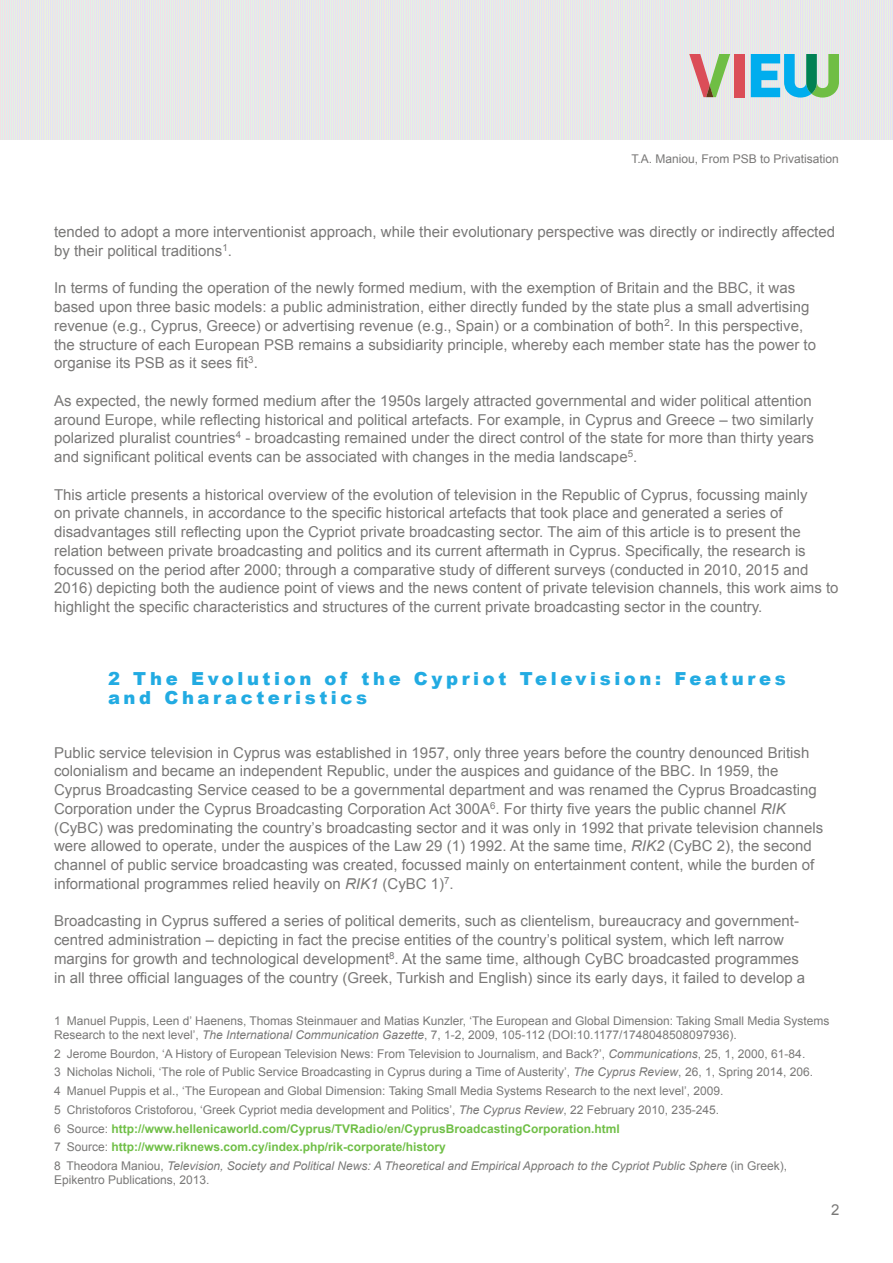
<style>
.page{position:relative;width:893px;height:1263px;background:#fff}
.page>*{position:absolute;margin:0;border:0;box-sizing:border-box;transform-origin:0 0}
.t1{font:900 18px/18.8px "Arial";letter-spacing:.2em;color:#22abe2}
.t2{font:15px/18.8px "Arial";color:#797877}
.t3{font:12px/18.8px "Arial";color:#797877}
.s1{font-style:italic}
.s2{font-weight:700;color:#70bf47}
</style>
<div class="page">
<img style="left:0;top:0;width:893px;height:140px">
<div style="left:734px;top:54px;width:10px;height:43px;background:#db4d58"></div>
<svg style="left:751px;top:54px;width:88px;height:44px;background:#64c0c4"></svg>
<svg style="left:689px;top:54px;width:41px;height:43px;background:#c6b69c"></svg>
<p class="t3" style="left:632px;top:149px;width:209px">T.A. Maniou, From PSB to Privatisation</p>
<p class="t2" style="left:54px;top:223px;width:782px">tended to adopt a more interventionist approach, while their evolutionary perspective was directly or indirectly affected by their political traditions<sup>1</sup>.</p>
<p class="t2" style="left:54px;top:279px;width:763px">In terms of funding the operation of the newly formed medium, with the exemption of Britain and the BBC, it was based upon three basic models: a public administration, either directly funded by the state plus a small advertising revenue (e.g., Cyprus, Greece) or advertising revenue (e.g., Spain) or a combination of both<sup>2</sup>. In this perspective, the structure of each European PSB remains a subsidiarity principle, whereby each member state has the power to organise its PSB as it sees fit<sup>3</sup>.</p>
<p class="t2" style="left:54px;top:391px;width:761px">As expected, the newly formed medium after the 1950s largely attracted governmental and wider political attention around Europe, while reflecting historical and political artefacts. For example, in Cyprus and Greece – two similarly polarized pluralist countries<sup>4</sup> - broadcasting remained under the direct control of the state for more than thirty years and significant political events can be associated with changes in the media landscape<sup>5</sup>.</p>
<p class="t2" style="left:54px;top:485px;width:786px">This article presents a historical overview of the evolution of television in the Republic of Cyprus, focussing mainly<br>on private channels, in accordance to the specific historical artefacts that took place and generated a series of disadvantages still reflecting upon the Cypriot private broadcasting sector. The aim of this article is to present the relation between private broadcasting and politics and its current aftermath in Cyprus. Specifically, the research is focussed on the period after 2000; through a comparative study of different surveys (conducted in 2010, 2015 and 2016) depicting both the audience point of views and the news content of private television channels, this work aims to highlight the specific characteristics and structures of the current private broadcasting sector in the country.</p>
<p class="t1" style="left:108px;top:669px;width:679px">2 The Evolution of the Cypriot Television: Features and Characteristics</p>
<p class="t2" style="left:54px;top:743px;width:771px">Public service television in Cyprus was established in 1957, only three years before the country denounced British colonialism and became an independent Republic, under the auspices and guidance of the BBC. In 1959, the Cyprus Broadcasting Service ceased to be a governmental department and was renamed the Cyprus Broadcasting Corporation under the Cyprus Broadcasting Corporation Act 300A<sup>6</sup>. For thirty five years the public channel <span class="s1">RIK </span>(CyBC) was predominating the country’s broadcasting sector and it was only in 1992 that private television channels were allowed to operate, under the auspices of the Law 29 (1) 1992. At the same time, <span class="s1">RIK2</span> (CyBC 2), the second channel of public service broadcasting was created, focussed mainly on entertainment content, while the burden of informational programmes relied heavily on <span class="s1">RIK1</span> (CyBC 1)<sup>7</sup>.</p>
<p class="t2" style="left:54px;top:912px;width:753px">Broadcasting in Cyprus suffered a series of political demerits, such as clientelism, bureaucracy and government&shy;centred administration – depicting in fact the precise entities of the country’s political system, which left narrow margins for growth and technological development<sup>8</sup>. At the same time, although CyBC broadcasted programmes in all three official languages of the country (Greek, Turkish and English) since its early days, it failed to develop a</p>
<p class="t3" style="left:54px;top:1013px;width:777px;line-height:14.2px">1 Manuel Puppis, Leen d’ Haenens, Thomas Steinmauer and Matias Kunzler, ‘The European and Global Dimension: Taking Small Media Systems<br>Research to the next level’, <span class="s1">The International Communication Gazette</span>, 7, 1-2, 2009, 105-112 (DOI:10.1177/1748048508097936).</p>
<p class="t3" style="left:54px;top:1044px;width:761px">2 Jerome Bourdon, ‘A History of European Television News: From Television to Journalism, and Back?’, <span class="s1">Communications</span>, 25, 1, 2000, 61-84.<br>3 Nicholas Nicholi, ‘The role of Public Service Broadcasting in Cyprus during a Time of Austerity’, <span class="s1">The Cyprus Review</span>, 26, 1, Spring 2014, 206.<br>4 Manuel Puppis et al., ‘The European and Global Dimension: Taking Small Media Systems Research to the next level’, 2009.<br>5 Christoforos Cristoforou, ‘Greek Cypriot media development and Politics’, <span class="s1">The Cyprus Review</span>, 22 February 2010, 235-245.<br>6 Source: <span class="s2">http://www.hellenicaworld.com/Cyprus/TVRadio/en/CyprusBroadcastingCorporation.html<br></span>7 Source: <span class="s2">http://www.riknews.com.cy/index.php/rik-corporate/history<br></span>8 Theodora Maniou, <span class="s1">Television, Society and Political News: A Theoretical and Empirical Approach to the Cypriot Public Sphere</span> (in Greek),</p>
<p class="t3" style="left:54px;top:1171px;width:157px">Epikentro Publications, 2013.</p>
<p class="t2" style="left:831px;top:1201px;width:10px">2</p>
</div>
